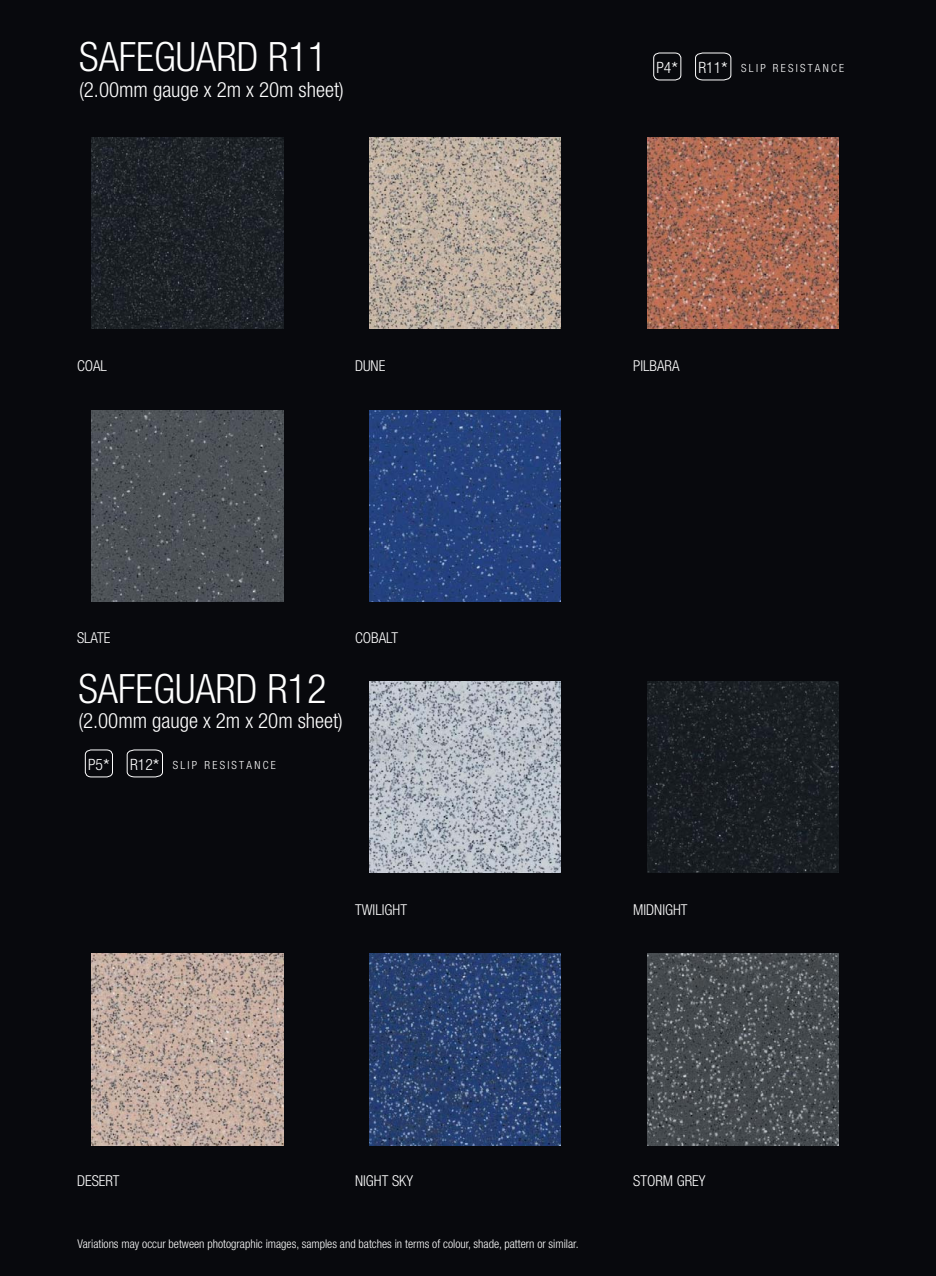
<style>
.page{position:relative;width:936px;height:1276px;background:#fff}
.page>*{position:absolute;margin:0;border:0;box-sizing:border-box;transform-origin:0 0}
.t1{font:300 condensed 40.5px "Helvetica Neue";color:#fff}
.t2{font:300 condensed 21px "Helvetica Neue";color:#fff}
.t3{font:300 condensed 15.6px "Helvetica Neue";color:#fff}
.t4{font:300 condensed 15px "Helvetica Neue";color:#fff}
.t5{font:300 condensed 12px "Helvetica Neue";color:#fff}
.t6{font:300 condensed 11.25px "Helvetica Neue";letter-spacing:.2em;color:#fff}
.s1{font-stretch:expanded}
.s2{font-size:15.6px}
.s3{font-stretch:expanded;font-size:15.6px}
</style>
<div class="page">
<div style="left:0;top:0;width:935px;height:1276px;background:#08090d"></div>
<svg style="left:653px;top:52px;width:28px;height:29px"></svg>
<svg style="left:695px;top:52px;width:36px;height:29px"></svg>
<img style="left:92px;top:137px;width:191px;height:191px">
<img style="left:369px;top:137px;width:192px;height:191px">
<img style="left:647px;top:137px;width:191px;height:191px">
<img style="left:92px;top:954px;width:191px;height:191px">
<img style="left:369px;top:954px;width:192px;height:191px">
<img style="left:647px;top:954px;width:191px;height:191px">
<img style="left:92px;top:410px;width:191px;height:191px">
<img style="left:369px;top:410px;width:192px;height:191px">
<img style="left:369px;top:681px;width:192px;height:192px">
<img style="left:647px;top:681px;width:191px;height:192px">
<svg style="left:84px;top:749px;width:29px;height:29px"></svg>
<svg style="left:126px;top:749px;width:37px;height:29px"></svg>
<h1 class="t1" style="left:79px;top:42px;width:249px">SAFEGUARD R11</h1>
<h2 class="t2" style="left:79px;top:82px;width:266px">(2.00mm gauge x 2m x 20m sheet)</h2>
<h3 class="t3" style="left:656px;top:61px;width:23px">P4<span class="s1">*</span></h3>
<p class="t6" style="left:698px;top:64px;width:147px"><span class="s2">R11</span><span class="s3">*</span> SLIP RESISTANCE</p>
<p class="t4" style="left:77px;top:360px;width:32px">COAL</p>
<p class="t4" style="left:355px;top:360px;width:32px">DUNE</p>
<p class="t4" style="left:633px;top:360px;width:48px">PILBARA</p>
<p class="t4" style="left:77px;top:632px;width:35px">SLATE</p>
<p class="t4" style="left:355px;top:632px;width:45px">COBALT</p>
<h1 class="t1" style="left:78px;top:673px;width:249px">SAFEGUARD R12</h1>
<h2 class="t2" style="left:78px;top:713px;width:266px">(2.00mm gauge x 2m x 20m sheet)</h2>
<h3 class="t3" style="left:88px;top:758px;width:23px">P5<span class="s1">*</span></h3>
<p class="t6" style="left:130px;top:761px;width:147px"><span class="s2">R12</span><span class="s3">*</span> SLIP RESISTANCE</p>
<p class="t4" style="left:355px;top:904px;width:53px">TWILIGHT</p>
<p class="t4" style="left:633px;top:904px;width:56px">MIDNIGHT</p>
<p class="t4" style="left:77px;top:1175px;width:44px">DESERT</p>
<p class="t4" style="left:355px;top:1175px;width:59px">NIGHT SKY</p>
<p class="t4" style="left:633px;top:1175px;width:74px">STORM GREY</p>
<p class="t5" style="left:77px;top:1239px;width:502px">Variations may occur between photographic images, samples and batches in terms of colour, shade, pattern or similar.</p>
</div>
